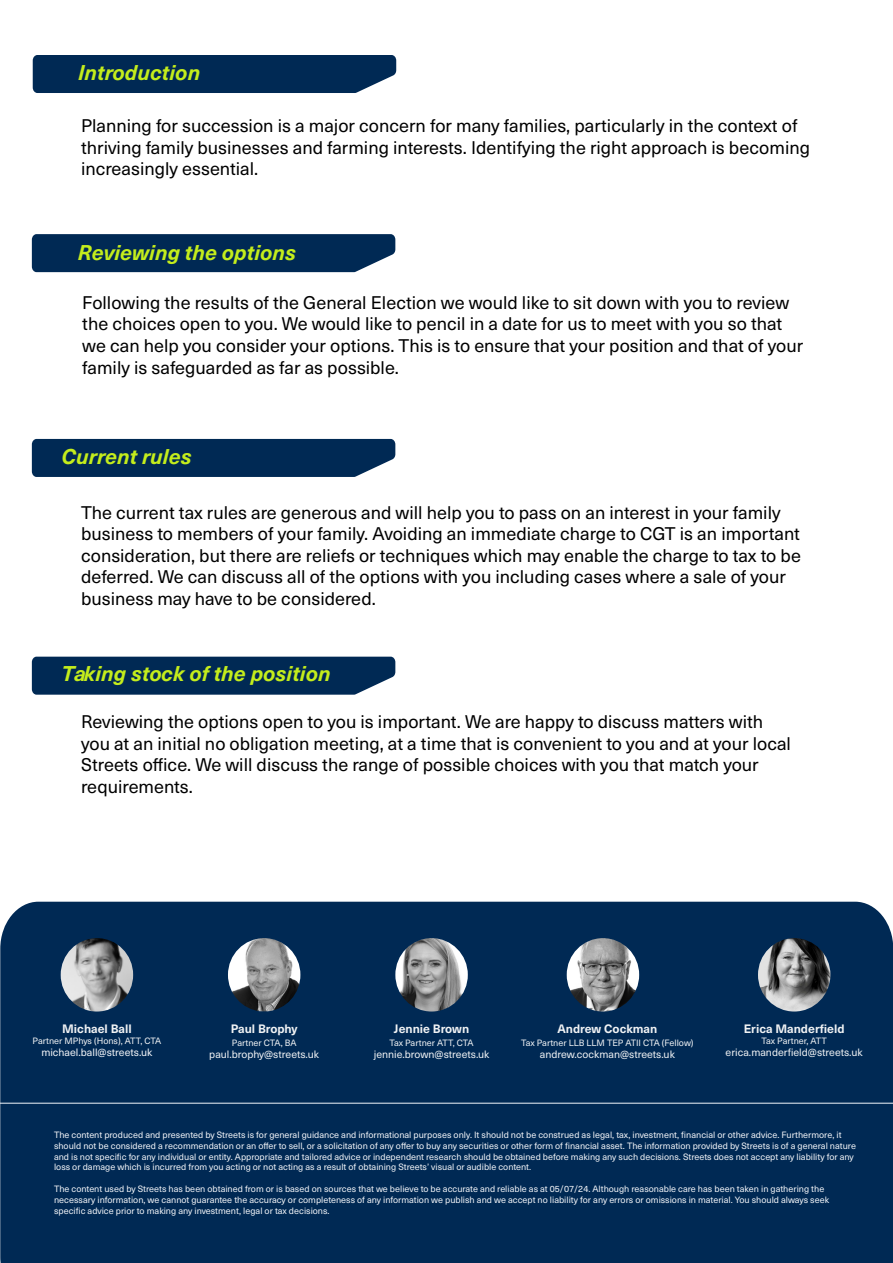
<style>
.page{position:relative;width:893px;height:1263px;background:#fff}
.page>*{position:absolute;margin:0;border:0;box-sizing:border-box;transform-origin:0 0}
.t1{font:italic 700 21px "Neue Haas Unica W1 G";color:#c4ed1c}
.t2{font:18px/21.6px "Neue Haas Unica W1 G";color:#000}
.t3{font:700 12px "Neue Haas Unica W1 G";color:#f0f2f4}
.t4{font:10.5px "Neue Haas Unica W1 G";color:#f0f2f4}
.t5{font:10.5px "Neue Haas Unica W1 G";color:#f2f4f8}
.t6{font:9px/10.8px "Neue Haas Unica W1 G";color:#f2f4f8}
.t7{font:9px "Neue Haas Unica W1 G";color:#f0f2f4}
</style>
<div class="page">
<div style="left:32px;top:439px;width:363px;height:38px;background:#002954"></div>
<div style="left:32px;top:657px;width:363px;height:38px;background:#002954"></div>
<div style="left:0;top:902px;width:893px;height:361px;background:#002954"></div>
<hr style="left:0;top:1103px;width:893px;height:1px;background:#f2f5fa">
<img style="left:395px;top:938px;width:73px;height:73px">
<img style="left:567px;top:938px;width:72px;height:73px">
<img style="left:228px;top:938px;width:72px;height:73px">
<img style="left:61px;top:938px;width:72px;height:73px">
<img style="left:758px;top:938px;width:72px;height:73px">
<div style="left:33px;top:55px;width:363px;height:38px;background:#002954"></div>
<div style="left:32px;top:234px;width:363px;height:38px;background:#002954"></div>
<h1 class="t1" style="left:78px;top:57px;width:124px">Introduction</h1>
<h2 class="t2" style="left:81px;top:114px;width:730px">Planning for succession is a major concern for many families, particularly in the context of thriving family businesses and farming interests. Identifying the right approach is becoming increasingly essential.</h2>
<h1 class="t1" style="left:78px;top:237px;width:220px">Reviewing the options</h1>
<p class="t2" style="left:82px;top:291px;width:722px">Following the results of the General Election we would like to sit down with you to review the choices open to you. We would like to pencil in a date for us to meet with you so that we can help you consider your options. This is to ensure that your position and that of your family is safeguarded as far as possible.</p>
<h1 class="t1" style="left:62px;top:440px;width:132px">Current rules</h1>
<p class="t2" style="left:81px;top:500px;width:721px">The current tax rules are generous and will help you to pass on an interest in your family business to members of your family. Avoiding an immediate charge to CGT is an important consideration, but there are reliefs or techniques which may enable the charge to tax to be deferred. We can discuss all of the options with you including cases where a sale of your business may have to be considered.</p>
<h1 class="t1" style="left:62px;top:658px;width:271px">Taking stock of the position</h1>
<p class="t2" style="left:81px;top:710px;width:711px">Reviewing the options open to you is important. We are happy to discuss matters with you at an initial no obligation meeting, at a time that is convenient to you and at your local Streets office. We will discuss the range of possible choices with you that match your requirements.</p>
<h3 class="t3" style="left:62px;top:1019px;width:71px">Michael Ball</h3>
<p class="t7" style="left:33px;top:1034px;width:130px">Partner MPhys (Hons), ATT, CTA</p>
<p class="t5" style="left:41px;top:1045px;width:113px">michael.ball@streets.uk</p>
<h3 class="t3" style="left:231px;top:1019px;width:68px">Paul Brophy</h3>
<p class="t7" style="left:232px;top:1036px;width:66px">Partner CTA, BA</p>
<p class="t4" style="left:209px;top:1047px;width:111px">paul.brophy@streets.uk</p>
<h3 class="t3" style="left:394px;top:1019px;width:77px">Jennie Brown</h3>
<p class="t7" style="left:390px;top:1036px;width:85px">Tax Partner ATT, CTA</p>
<p class="t4" style="left:374px;top:1047px;width:117px">jennie.brown@streets.uk</p>
<h3 class="t3" style="left:557px;top:1019px;width:101px">Andrew Cockman</h3>
<p class="t7" style="left:521px;top:1036px;width:174px">Tax Partner LLB LLM TEP ATII CTA (Fellow)</p>
<p class="t4" style="left:540px;top:1047px;width:137px">andrew.cockman@streets.uk</p>
<h3 class="t3" style="left:744px;top:1019px;width:102px">Erica Manderfield</h3>
<p class="t7" style="left:762px;top:1034px;width:67px">Tax Partner, ATT</p>
<p class="t4" style="left:726px;top:1045px;width:139px">erica.manderfield@streets.uk</p>
<p class="t6" style="left:54px;top:1129px;width:803px">The content produced and presented by Streets is for general guidance and informational purposes only. It should not be construed as legal, tax, investment, financial or other advice. Furthermore, it should not be considered a recommendation or an offer to sell, or a solicitation of any offer to buy any securities or other form of financial asset. The information provided by Streets is of a general nature and is not specific for any individual or entity. Appropriate and tailored advice or independent research should be obtained before making any such decisions. Streets does not accept any liability for any loss or damage which is incurred from you acting or not acting as a result of obtaining Streets’ visual or audible content.</p>
<p class="t6" style="left:54px;top:1183px;width:777px">The content used by Streets has been obtained from or is based on sources that we believe to be accurate and reliable as at 05/07/24. Although reasonable care has been taken in gathering the necessary information, we cannot guarantee the accuracy or completeness of any information we publish and we accept no liability for any errors or omissions in material. You should always seek specific advice prior to making any investment, legal or tax decisions.</p>
</div>
